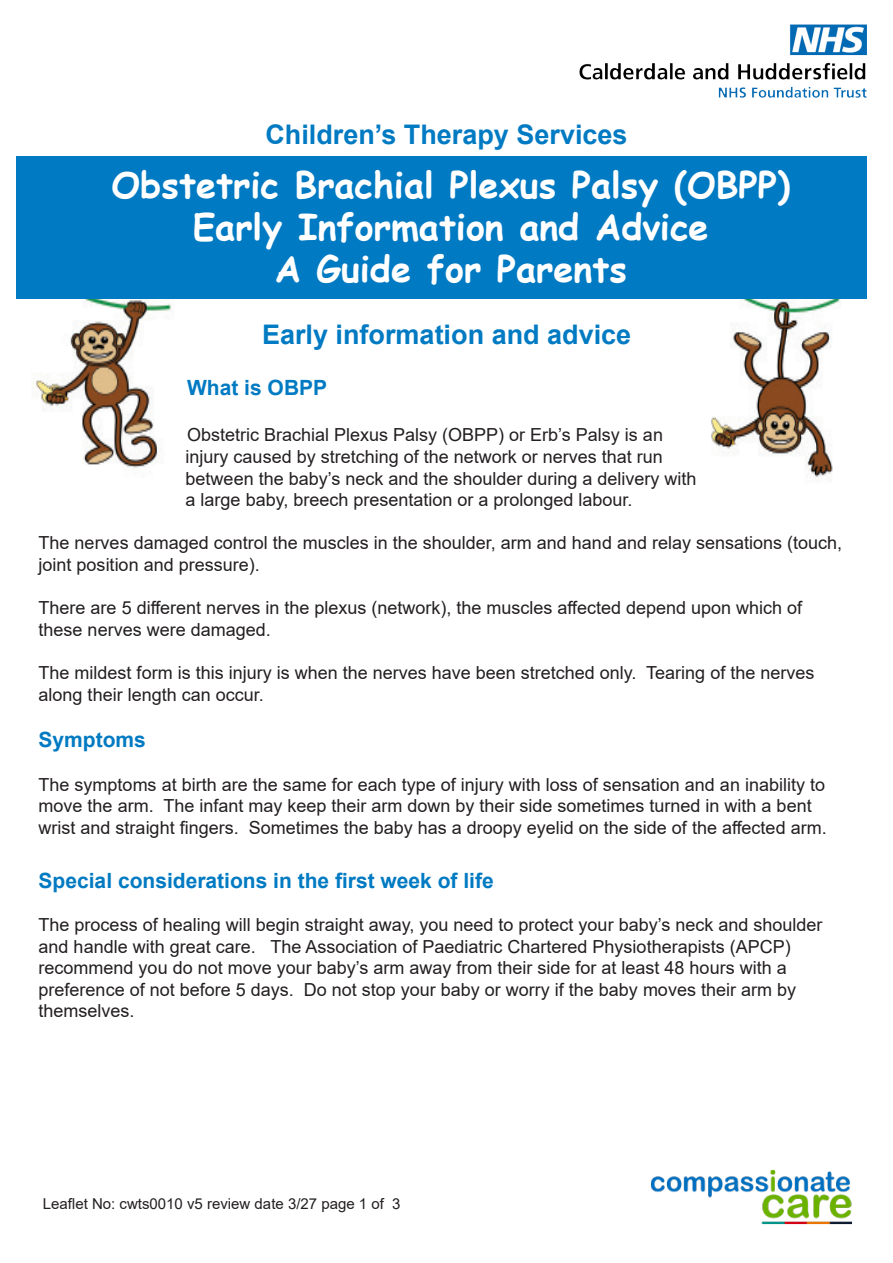
<style>
.page{position:relative;width:893px;height:1263px;background:#fff}
.page>*{position:absolute;margin:0;border:0;box-sizing:border-box;transform-origin:0 0}
.t1{font:700 36px "Comic Sans MS";color:#fff}
.t2{font:700 27px "Arial";color:#007ac2}
.t3{font:700 21px "Arial";color:#007ac2}
.t4{font:18px/21.6px "Arial";color:#231f20}
.t5{font:15px "Arial";color:#231f20}
</style>
<div class="page">
<img style="left:711px;top:299px;width:129px;height:182px">
<img style="left:34px;top:299px;width:138px;height:169px">
<div style="left:16px;top:156px;width:851px;height:143px;background:#007ac2"></div>
<img style="left:651px;top:1169px;width:201px;height:56px">
<img style="left:580px;top:24px;width:287px;height:74px">
<p class="t2" style="left:265px;top:115px;width:364px">Children’s Therapy Services</p>
<p class="t1" style="left:111px;top:158px;width:680px">Obstetric Brachial Plexus Palsy (OBPP)</p>
<p class="t1" style="left:193px;top:200px;width:517px">Early Information and Advice</p>
<p class="t1" style="left:275px;top:242px;width:354px">A Guide for Parents</p>
<p class="t2" style="left:262px;top:316px;width:371px">Early information and advice</p>
<p class="t3" style="left:187px;top:372px;width:142px">What is OBPP</p>
<p class="t4" style="left:186px;top:424px;width:512px">Obstetric Brachial Plexus Palsy (OBPP) or Erb’s Palsy is an injury caused by stretching of the network or nerves that run between the baby’s neck and the shoulder during a delivery with a large baby, breech presentation or a prolonged labour.</p>
<p class="t4" style="left:39px;top:532px;width:805px">The nerves damaged control the muscles in the shoulder, arm and hand and relay sensations (touch, joint position and pressure).</p>
<p class="t4" style="left:39px;top:597px;width:765px">There are 5 different nerves in the plexus (network), the muscles affected depend upon which of these nerves were damaged.</p>
<p class="t4" style="left:39px;top:662px;width:777px">The mildest form is this injury is when the nerves have been stretched only. Tearing of the nerves along their length can occur.</p>
<p class="t3" style="left:39px;top:725px;width:109px">Symptoms</p>
<p class="t4" style="left:39px;top:773px;width:789px">The symptoms at birth are the same for each type of injury with loss of sensation and an inability to move the arm. The infant may keep their arm down by their side sometimes turned in with a bent wrist and straight fingers. Sometimes the baby has a droopy eyelid on the side of the affected arm.</p>
<p class="t3" style="left:39px;top:866px;width:457px">Special considerations in the first week of life</p>
<p class="t4" style="left:39px;top:914px;width:785px">The process of healing will begin straight away, you need to protect your baby’s neck and shoulder and handle with great care. The Association of Paediatric Chartered Physiotherapists (APCP) recommend you do not move your baby’s arm away from their side for at least 48 hours with a preference of not before 5 days. Do not stop your baby or worry if the baby moves their arm by themselves.</p>
<p class="t5" style="left:43px;top:1193px;width:359px">Leaflet No: cwts0010 v5 review date 3/27 page 1 of 3</p>
</div>
